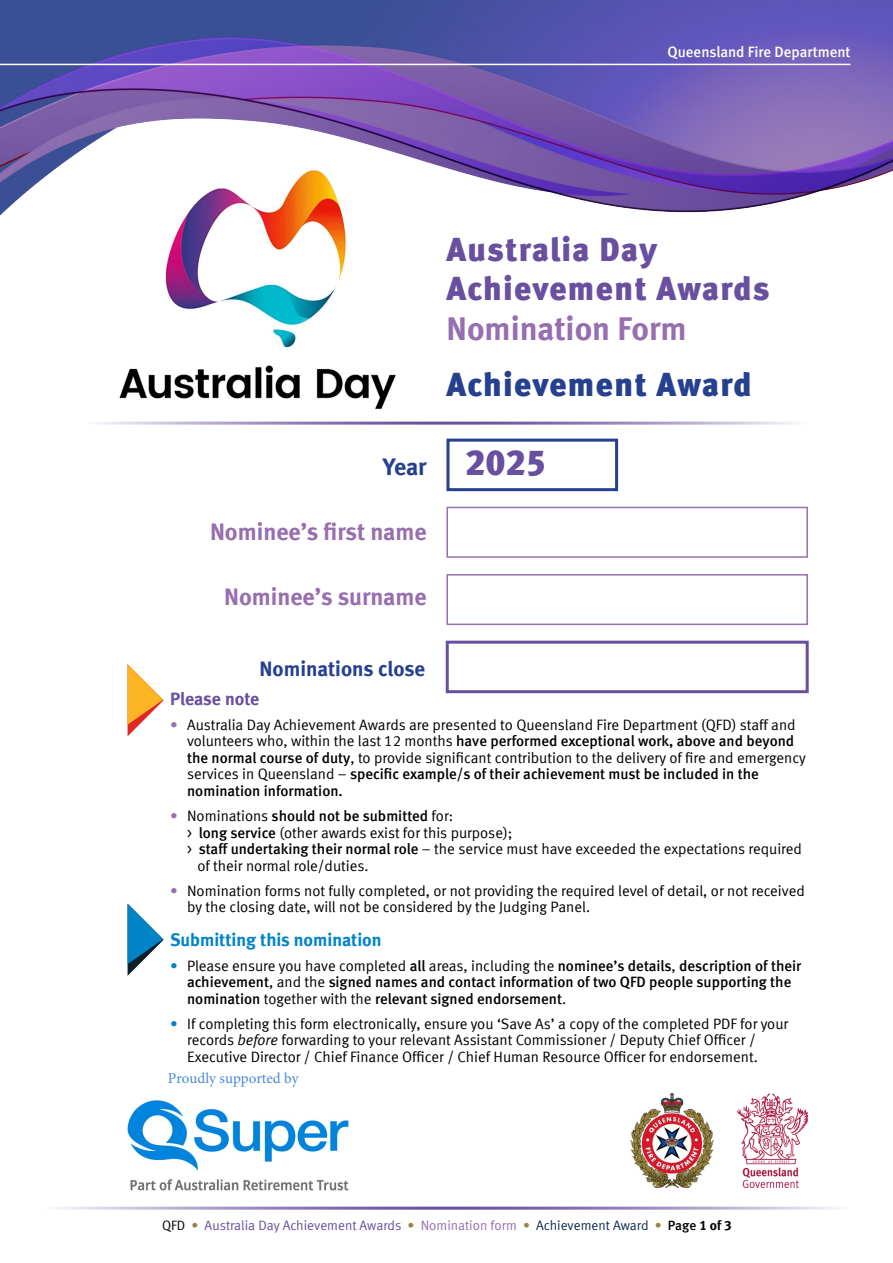
<style>
.page{position:relative;width:893px;height:1263px;background:#fff}
.page>*{position:absolute;margin:0;border:0;box-sizing:border-box;transform-origin:0 0}
.t1{font:36px "Meta Black LF Caps";color:#694f9f}
.t2{font:33px/39.6px "Meta Black LF";letter-spacing:.04em;color:#694f9f}
.t3{font:33px "Meta Black LF";letter-spacing:.04em;color:#25408f}
.t4{font:33px "Meta Bold LF";color:#976fb0}
.t5{font:24px "Meta Bold LF";color:#976fb0}
.t6{font:24px "Meta Bold LF";color:#25408f}
.t7{font:21px "Meta Bold LF";color:#25408f}
.t8{font:18px "Meta Bold LF";color:#0084c8}
.t9{font:18px "Meta Bold LF";color:#694f9f}
.t10{font:15px/16.5px "Meta Normal LF";color:#000}
.t11{font:15px/16.5px "Meta Medium LF";color:#000}
.t12{font:15px "Meta Medium LF";color:#fff}
.t13{font:15px "Minion Pro";color:#4a88d2}
.t14{font:13.5px "Meta Normal LF";color:#694f9f}
.s1{color:#976fb0}
.s2{font-family:"Meta Normal LF"}
.s3{font-family:"Meta Medium LF"}
.s4{font-family:"Meta Normal LF";color:#976fb0}
.s5{color:#0084c8}
.s6{font-style:italic}
.s7{color:#000}
.s8{color:#98853e}
.s9{color:#102c52}
.s10{font-family:"Meta Medium LF";color:#000}
.s11{font-family:"Meta Bold LF";color:#000}
</style>
<div class="page">
<hr style="left:43px;top:1206px;width:808px;height:3px;background:#694f9f">
<img style="left:119px;top:229px;width:308px;height:193px">
<img style="left:0;top:1px;width:893px;height:228px">
<hr style="left:0;top:64px;width:850px;height:1px;background:#fff">
<svg style="left:128px;top:664px;width:36px;height:72px"></svg>
<svg style="left:128px;top:904px;width:36px;height:72px"></svg>
<hr style="left:85px;top:422px;width:723px;height:3px;background:#694f9f">
<div style="left:446px;top:439px;width:172px;height:52px;background:#fff;border:3px solid #25408f"></div>
<svg style="left:446px;top:506px;width:362px;height:52px"></svg>
<svg style="left:446px;top:574px;width:362px;height:52px"></svg>
<div style="left:446px;top:641px;width:363px;height:52px;background:#fff;border:3px solid #694f9f"></div>
<img style="left:737px;top:1093px;width:71px;height:94px">
<img style="left:630px;top:1093px;width:83px;height:94px">
<img style="left:128px;top:1100px;width:220px;height:91px">
<p class="t12" style="left:668px;top:43px;width:184px">Queensland Fire Department</p>
<h2 class="t2" style="left:446px;top:229px;width:325px">Australia Day<br>Achievement Awards</h2>
<h2 class="t4" style="left:446px;top:309px;width:242px">Nomination Form</h2>
<h2 class="t3" style="left:446px;top:365px;width:307px">Achievement Award</h2>
<h3 class="t6" style="left:383px;top:452px;width:45px">Year</h3>
<h3 class="t5" style="left:210px;top:517px;width:218px">Nominee’s first name</h3>
<h3 class="t5" style="left:224px;top:583px;width:204px">Nominee’s surname</h3>
<h1 class="t1" style="left:465px;top:441px;width:82px">2025</h1>
<h3 class="t7" style="left:259px;top:656px;width:167px">Nominations close</h3>
<p class="t9" style="left:170px;top:688px;width:91px">Please note</p>
<p class="t10" style="left:170px;top:716px;width:627px"><span class="s1">•</span> Australia Day Achievement Awards are presented to Queensland Fire Department (QFD) staff and</p>
<p class="t11" style="left:187px;top:733px;width:609px"><span class="s2">volunteers who, within the last 12 months</span> have performed exceptional work, above and beyond</p>
<p class="t10" style="left:187px;top:749px;width:620px"><span class="s3">the normal course of duty</span>, to provide significant contribution to the delivery of fire and emergency</p>
<p class="t11" style="left:187px;top:766px;width:573px"><span class="s2">services in Queensland –</span> specific example/s of their achievement must be included in the nomination information.</p>
<p class="t11" style="left:170px;top:807px;width:285px"><span class="s4">•</span> <span class="s2">Nominations</span> should not be submitted <span class="s2">for:</span></p>
<p class="t10" style="left:187px;top:824px;width:327px">&gt; <span class="s3">long service</span> (other awards exist for this purpose);</p>
<p class="t10" style="left:187px;top:840px;width:616px">&gt; <span class="s3">staff undertaking their normal role</span> – the service must have exceeded the expectations required</p>
<p class="t10" style="left:197px;top:857px;width:173px">of their normal role/duties.</p>
<p class="t10" style="left:187px;top:882px;width:619px;text-indent:-17px"><span class="s1">•</span> Nomination forms not fully completed, or not providing the required level of detail, or not received by the closing date, will not be considered by the Judging Panel.</p>
<p class="t8" style="left:170px;top:929px;width:213px">Submitting this nomination</p>
<p class="t10" style="left:170px;top:957px;width:633px"><span class="s5">•</span> Please ensure you have completed <span class="s3">all</span> areas, including the <span class="s3">nominee’s details</span>, <span class="s3">description of their</span></p>
<p class="t11" style="left:187px;top:974px;width:606px">achievement<span class="s2">, and the</span> signed names and contact information of two QFD people supporting the nomination <span class="s2">together with the</span> relevant signed endorsement<span class="s2">.</span></p>
<p class="t10" style="left:187px;top:1015px;width:603px;text-indent:-17px"><span class="s5">•</span> If completing this form electronically, ensure you ‘Save As’ a copy of the completed PDF for your records <span class="s6">before</span> forwarding to your relevant Assistant Commissioner / Deputy Chief Officer /<br>Executive Director / Chief Finance Officer / Chief Human Resource Officer for endorsement.</p>
<p class="t13" style="left:168px;top:1068px;width:132px">Proudly supported by</p>
<p class="t14" style="left:162px;top:1217px;width:571px"><span class="s7">QFD</span> <span class="s8">•</span> Australia Day Achievement Awards <span class="s8">•</span> <span class="s1">Nomination form</span> <span class="s8">•</span> <span class="s9">Achievement Award</span> <span class="s8">•</span> <span class="s10">Page</span> <span class="s11">1 of 3</span></p>
</div>
